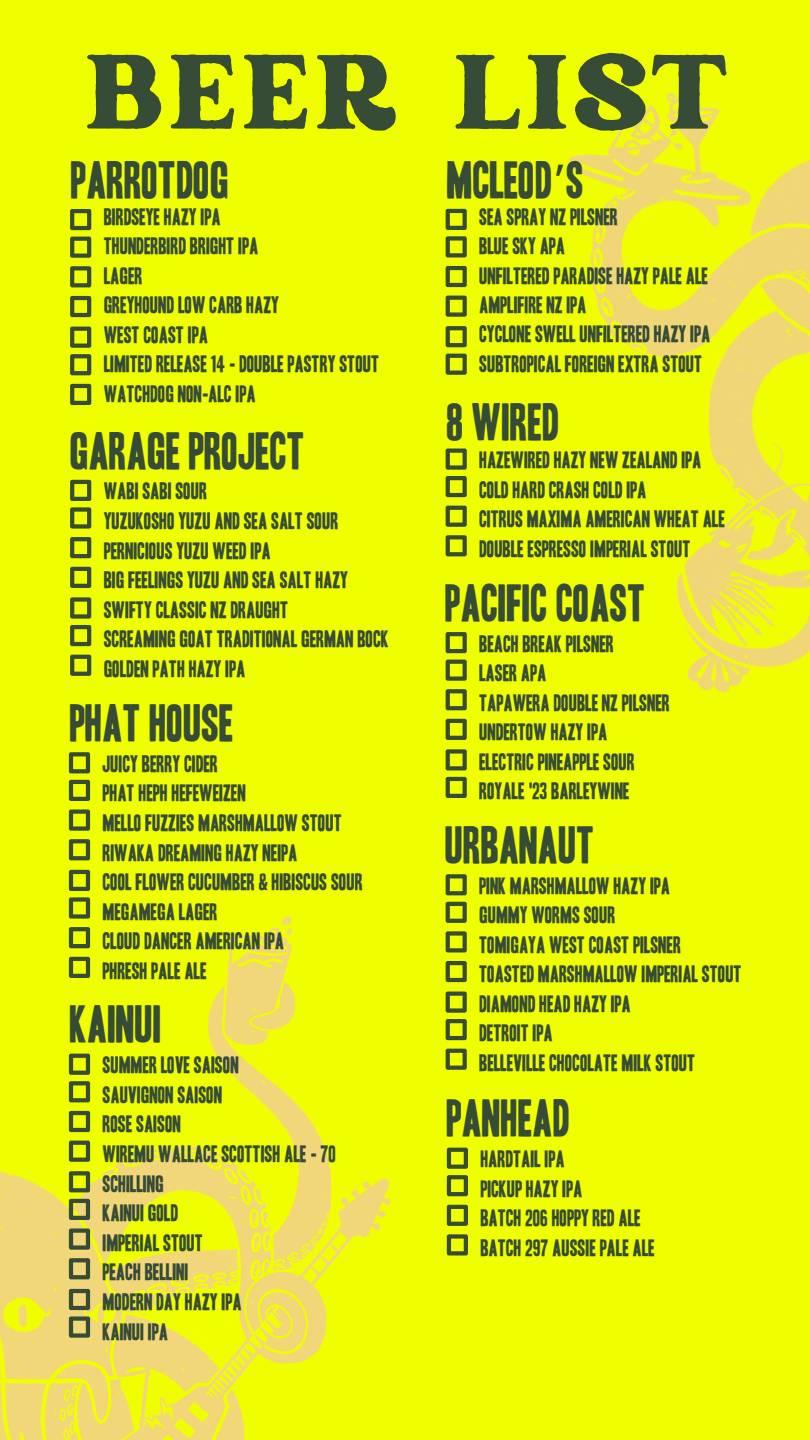
<style>
.page{position:relative;width:810px;height:1440px;background:#f0ff00}
.page>*{position:absolute;margin:0;border:0;box-sizing:border-box;transform-origin:0 0}
.t1{font:105.1px "Rundeck Rough";color:#364c36}
.t2{font:45.9px "Headline One HPLHS";color:#364c36}
.t3{font:45.8px "Headline One HPLHS";color:#364c36}
.t4{font:20.7px/29.6px "Headline One HPLHS";color:#364c36}
.s1{font-family:"Noto Sans Gurmukhi"}
</style>
<div class="page">
<img style="left:0;top:901px;width:391px;height:539px">
<img style="left:568px;top:92px;width:242px;height:601px">
<svg style="left:70px;top:266px;width:21px;height:21px"></svg>
<svg style="left:70px;top:296px;width:21px;height:21px"></svg>
<svg style="left:70px;top:237px;width:21px;height:21px"></svg>
<svg style="left:70px;top:209px;width:21px;height:21px"></svg>
<svg style="left:70px;top:384px;width:21px;height:21px"></svg>
<svg style="left:70px;top:354px;width:21px;height:21px"></svg>
<svg style="left:70px;top:327px;width:21px;height:21px"></svg>
<svg style="left:70px;top:537px;width:21px;height:21px"></svg>
<svg style="left:70px;top:567px;width:21px;height:21px"></svg>
<svg style="left:70px;top:507px;width:21px;height:22px"></svg>
<svg style="left:70px;top:480px;width:21px;height:21px"></svg>
<svg style="left:70px;top:655px;width:21px;height:21px"></svg>
<svg style="left:70px;top:625px;width:21px;height:21px"></svg>
<svg style="left:70px;top:597px;width:21px;height:22px"></svg>
<svg style="left:69px;top:809px;width:21px;height:22px"></svg>
<svg style="left:69px;top:839px;width:21px;height:21px"></svg>
<svg style="left:69px;top:780px;width:21px;height:21px"></svg>
<svg style="left:69px;top:752px;width:21px;height:21px"></svg>
<svg style="left:69px;top:927px;width:21px;height:21px"></svg>
<svg style="left:69px;top:957px;width:21px;height:21px"></svg>
<svg style="left:69px;top:897px;width:21px;height:22px"></svg>
<svg style="left:69px;top:870px;width:21px;height:21px"></svg>
<svg style="left:69px;top:1111px;width:21px;height:21px"></svg>
<svg style="left:69px;top:1141px;width:21px;height:21px"></svg>
<svg style="left:69px;top:1081px;width:21px;height:21px"></svg>
<svg style="left:69px;top:1054px;width:21px;height:21px"></svg>
<svg style="left:69px;top:1228px;width:21px;height:22px"></svg>
<svg style="left:69px;top:1258px;width:21px;height:21px"></svg>
<svg style="left:69px;top:1199px;width:21px;height:21px"></svg>
<svg style="left:69px;top:1171px;width:21px;height:21px"></svg>
<svg style="left:69px;top:1316px;width:21px;height:22px"></svg>
<svg style="left:69px;top:1289px;width:21px;height:21px"></svg>
<svg style="left:446px;top:931px;width:21px;height:22px"></svg>
<svg style="left:446px;top:961px;width:21px;height:21px"></svg>
<svg style="left:446px;top:902px;width:21px;height:21px"></svg>
<svg style="left:446px;top:874px;width:21px;height:21px"></svg>
<svg style="left:446px;top:1049px;width:21px;height:21px"></svg>
<svg style="left:446px;top:1019px;width:21px;height:21px"></svg>
<svg style="left:446px;top:992px;width:21px;height:21px"></svg>
<svg style="left:447px;top:1205px;width:21px;height:21px"></svg>
<svg style="left:447px;top:1234px;width:21px;height:22px"></svg>
<svg style="left:447px;top:1175px;width:21px;height:21px"></svg>
<svg style="left:447px;top:1148px;width:21px;height:21px"></svg>
<svg style="left:446px;top:266px;width:21px;height:21px"></svg>
<svg style="left:446px;top:296px;width:21px;height:21px"></svg>
<svg style="left:446px;top:236px;width:21px;height:21px"></svg>
<svg style="left:446px;top:209px;width:21px;height:21px"></svg>
<svg style="left:446px;top:354px;width:21px;height:21px"></svg>
<svg style="left:446px;top:326px;width:21px;height:21px"></svg>
<svg style="left:446px;top:506px;width:21px;height:21px"></svg>
<svg style="left:446px;top:535px;width:21px;height:21px"></svg>
<svg style="left:446px;top:476px;width:21px;height:21px"></svg>
<svg style="left:446px;top:449px;width:21px;height:21px"></svg>
<svg style="left:446px;top:689px;width:21px;height:21px"></svg>
<svg style="left:446px;top:719px;width:21px;height:21px"></svg>
<svg style="left:446px;top:660px;width:21px;height:21px"></svg>
<svg style="left:446px;top:632px;width:21px;height:21px"></svg>
<svg style="left:446px;top:777px;width:21px;height:21px"></svg>
<svg style="left:446px;top:749px;width:21px;height:21px"></svg>
<p class="t1" style="left:81px;top:50px;width:649px">BEER LIST</p>
<h1 class="t2" style="left:71px;top:158px;width:160px">PARROTDOG</h1>
<h2 class="t4" style="left:104px;top:202px;width:118px">BIRDSEYE HAZY IPA</h2>
<p class="t4" style="left:104px;top:232px;width:156px">THUNDERBIRD BRIGHT IPA</p>
<p class="t4" style="left:104px;top:261px;width:40px">LAGER</p>
<p class="t4" style="left:104px;top:291px;width:177px">GREYHOUND LOW CARB HAZY</p>
<p class="t4" style="left:104px;top:320px;width:106px">WEST COAST IPA</p>
<p class="t4" style="left:104px;top:350px;width:277px">LIMITED RELEASE 14 - DOUBLE PASTRY STOUT</p>
<p class="t4" style="left:104px;top:379px;width:153px">WATCHDOG NON-ALC IPA</p>
<p class="t2" style="left:70px;top:429px;width:237px">GARAGE PROJECT</p>
<p class="t4" style="left:104px;top:477px;width:105px">WABI SABI SOUR</p>
<p class="t4" style="left:104px;top:506px;width:236px">YUZUKOSHO YUZU AND SEA SALT SOUR</p>
<h2 class="t4" style="left:104px;top:536px;width:168px">PERNICIOUS YUZU WEED IPA</h2>
<p class="t4" style="left:104px;top:566px;width:246px">BIG FEELINGS YUZU AND SEA SALT HAZY</p>
<p class="t4" style="left:104px;top:595px;width:186px">SWIFTY CLASSIC NZ DRAUGHT</p>
<p class="t4" style="left:104px;top:625px;width:286px">SCREAMING GOAT TRADITIONAL GERMAN BOCK</p>
<p class="t4" style="left:104px;top:654px;width:143px">GOLDEN PATH HAZY IPA</p>
<p class="t2" style="left:70px;top:701px;width:165px">PHAT HOUSE</p>
<p class="t4" style="left:103px;top:749px;width:117px">JUICY BERRY CIDER</p>
<p class="t4" style="left:103px;top:779px;width:145px">PHAT HEPH HEFEWEIZEN</p>
<p class="t4" style="left:103px;top:809px;width:241px">MELLO FUZZIES MARSHMALLOW STOUT</p>
<p class="t4" style="left:103px;top:838px;width:196px">RIWAKA DREAMING HAZY NEIPA</p>
<h2 class="t4" style="left:103px;top:868px;width:262px">COOL FLOWER CUCUMBER &amp; HIBISCUS SOUR</h2>
<p class="t4" style="left:103px;top:897px;width:116px">MEGAMEGA LAGER</p>
<p class="t4" style="left:103px;top:927px;width:183px">CLOUD DANCER AMERICAN IPA</p>
<p class="t4" style="left:103px;top:956px;width:106px">PHRESH PALE ALE</p>
<p class="t2" style="left:70px;top:1002px;width:93px">KAINUI</p>
<p class="t4" style="left:103px;top:1051px;width:138px">SUMMER LOVE SAISON</p>
<p class="t4" style="left:103px;top:1080px;width:121px">SAUVIGNON SAISON</p>
<p class="t4" style="left:103px;top:1110px;width:80px">ROSE SAISON</p>
<p class="t4" style="left:103px;top:1140px;width:235px">WIREMU WALLACE SCOTTISH ALE - 70<br>SCHILLING</p>
<p class="t4" style="left:103px;top:1199px;width:77px">KAINUI GOLD</p>
<p class="t4" style="left:103px;top:1228px;width:102px">IMPERIAL STOUT</p>
<h2 class="t4" style="left:103px;top:1258px;width:87px">PEACH BELLINI</h2>
<p class="t4" style="left:103px;top:1287px;width:141px">MODERN DAY HAZY IPA</p>
<p class="t4" style="left:103px;top:1317px;width:67px">KAINUI IPA</p>
<p class="t3" style="left:447px;top:158px;width:139px">MCLEOD<span class="s1">’</span>S</p>
<p class="t4" style="left:480px;top:202px;width:140px">SEA SPRAY NZ PILSNER</p>
<p class="t4" style="left:480px;top:232px;width:87px">BLUE SKY APA</p>
<p class="t4" style="left:480px;top:261px;width:230px">UNFILTERED PARADISE HAZY PALE ALE</p>
<p class="t4" style="left:480px;top:291px;width:109px">AMPLIFIRE NZ IPA</p>
<h2 class="t4" style="left:480px;top:320px;width:233px">CYCLONE SWELL UNFILTERED HAZY IPA</h2>
<p class="t4" style="left:480px;top:349px;width:225px">SUBTROPICAL FOREIGN EXTRA STOUT</p>
<p class="t3" style="left:447px;top:400px;width:114px">8 WIRED</p>
<p class="t4" style="left:480px;top:446px;width:224px">HAZEWIRED HAZY NEW ZEALAND IPA</p>
<p class="t4" style="left:480px;top:475px;width:169px">COLD HARD CRASH COLD IPA</p>
<p class="t4" style="left:480px;top:505px;width:247px">CITRUS MAXIMA AMERICAN WHEAT ALE</p>
<h3 class="t4" style="left:480px;top:534px;width:213px">DOUBLE ESPRESSO IMPERIAL STOUT</h3>
<p class="t3" style="left:446px;top:581px;width:202px">PACIFIC COAST</p>
<p class="t4" style="left:480px;top:629px;width:136px">BEACH BREAK PILSNER</p>
<p class="t4" style="left:480px;top:659px;width:69px">LASER APA</p>
<p class="t4" style="left:480px;top:688px;width:192px">TAPAWERA DOUBLE NZ PILSNER</p>
<p class="t4" style="left:480px;top:718px;width:130px">UNDERTOW HAZY IPA</p>
<p class="t4" style="left:480px;top:747px;width:157px">ELECTRIC PINEAPPLE SOUR</p>
<p class="t4" style="left:480px;top:777px;width:152px">ROYALE '23 BARLEYWINE</p>
<p class="t3" style="left:446px;top:823px;width:151px">URBANAUT</p>
<p class="t4" style="left:480px;top:871px;width:192px">PINK MARSHMALLOW HAZY IPA</p>
<p class="t4" style="left:480px;top:901px;width:138px">GUMMY WORMS SOUR</p>
<p class="t4" style="left:480px;top:930px;width:203px">TOMIGAYA WEST COAST PILSNER</p>
<p class="t4" style="left:480px;top:960px;width:264px">TOASTED MARSHMALLOW IMPERIAL STOUT</p>
<p class="t4" style="left:480px;top:989px;width:153px">DIAMOND HEAD HAZY IPA</p>
<p class="t4" style="left:480px;top:1019px;width:75px">DETROIT IPA</p>
<p class="t4" style="left:480px;top:1048px;width:218px">BELLEVILLE CHOCOLATE MILK STOUT</p>
<p class="t3" style="left:447px;top:1096px;width:125px">PANHEAD</p>
<h3 class="t4" style="left:481px;top:1145px;width:86px">HARDTAIL IPA</h3>
<p class="t4" style="left:481px;top:1174px;width:103px">PICKUP HAZY IPA</p>
<p class="t4" style="left:481px;top:1204px;width:162px">BATCH 206 HOPPY RED ALE</p>
<p class="t4" style="left:481px;top:1233px;width:176px">BATCH 297 AUSSIE PALE ALE</p>
</div>
